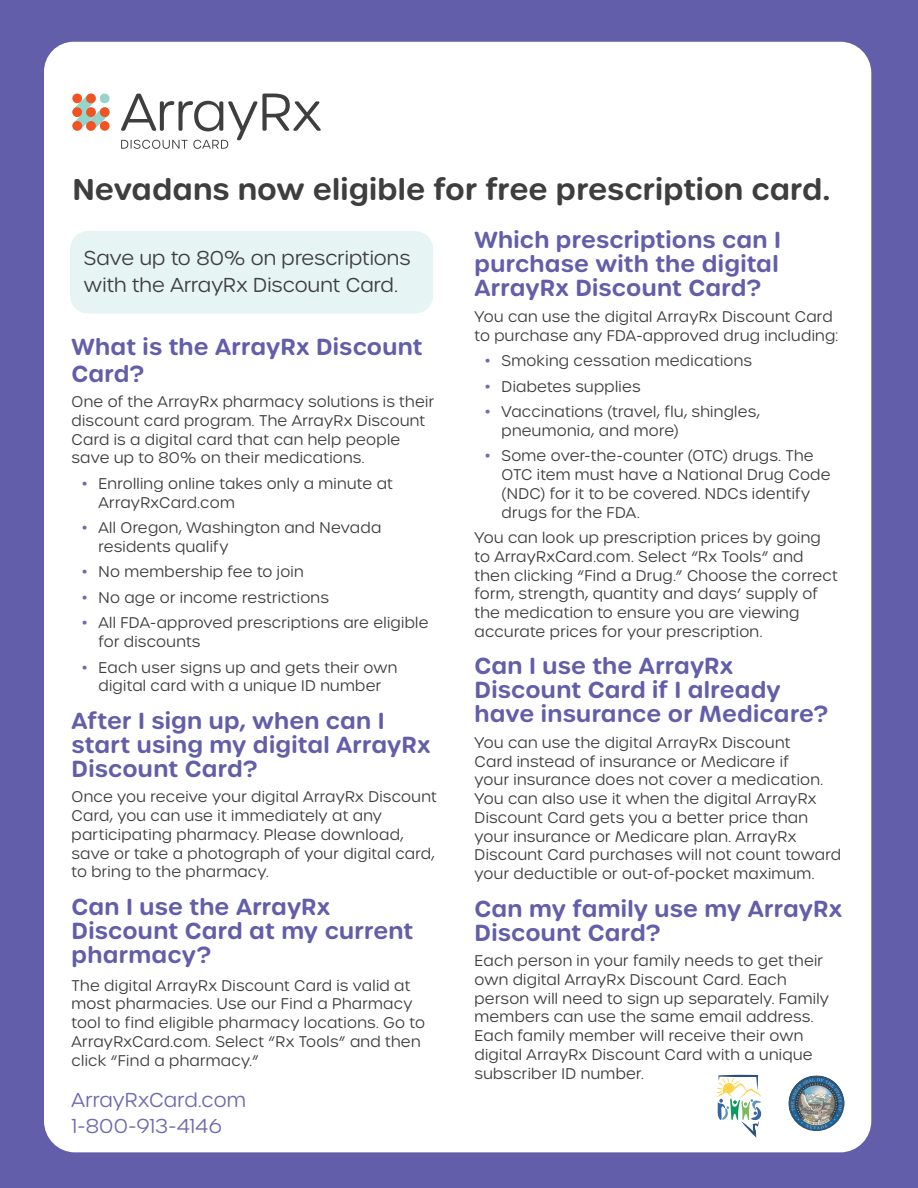
<style>
.page{position:relative;width:918px;height:1188px;background:#625ea9}
.page>*{position:absolute;margin:0;border:0;box-sizing:border-box;transform-origin:0 0}
.t1{font:600 29.1px "Urbane Rounded";color:#3e3e3f}
.t2{font:600 22.5px/24px "Urbane Rounded";letter-spacing:.005em;color:#625ea9}
.t3{font:300 19.5px/27px "Urbane Rounded";color:#3e3e3f}
.t4{font:300 19.5px/26.2px "Urbane Rounded";letter-spacing:.005em;color:#706ab0}
.t5{font:300 15px/18.8px "Urbane Rounded";letter-spacing:.015em;color:#3e3e3f}
.s1{color:#706ab0}
</style>
<div class="page">
<div style="left:44px;top:42px;width:827px;height:1110px;background:#fff;border-radius:31px"></div>
<div style="left:70px;top:231px;width:363px;height:83px;background:#e6f4f4;border-radius:18px"></div>
<svg style="left:72px;top:94px;width:38px;height:37px"></svg>
<div style="left:72px;top:94px;width:10px;height:9px;background:#f15422;border-radius:50%"></div>
<div style="left:72px;top:107px;width:10px;height:10px;background:#f15422;border-radius:50%"></div>
<div style="left:72px;top:121px;width:10px;height:10px;background:#f15422;border-radius:50%"></div>
<div style="left:86px;top:94px;width:10px;height:9px;background:#f15422;border-radius:50%"></div>
<div style="left:86px;top:107px;width:10px;height:10px;background:#f15422;border-radius:50%"></div>
<div style="left:86px;top:121px;width:10px;height:10px;background:#f15422;border-radius:50%"></div>
<div style="left:100px;top:107px;width:10px;height:10px;background:#f15422;border-radius:50%"></div>
<div style="left:100px;top:121px;width:10px;height:10px;background:#f15422;border-radius:50%"></div>
<svg style="left:121px;top:94px;width:200px;height:55px"></svg>
<svg style="left:716px;top:1075px;width:46px;height:63px"></svg>
<img style="left:788px;top:1075px;width:56px;height:56px;border-radius:28px">
<h1 class="t1" style="left:72px;top:170px;width:759px">Nevadans now eligible for free prescription card.</h1>
<h3 class="t3" style="left:84px;top:244px;width:328px">Save up to 80% on prescriptions with the ArrayRx Discount Card.</h3>
<h2 class="t2" style="left:72px;top:333px;width:353px;line-height:27px">What is the ArrayRx Discount<br>Card?</h2>
<p class="t5" style="left:72px;top:392px;width:364px">One of the ArrayRx pharmacy solutions is their discount card program. The ArrayRx Discount Card is a digital card that can help people save up to 80% on their medications.</p>
<p class="t5" style="left:99px;top:474px;width:296px;text-indent:-16px"><span class="s1">•</span> Enrolling online takes only a minute at<br>ArrayRxCard.com</p>
<p class="t5" style="left:99px;top:518px;width:284px;text-indent:-16px"><span class="s1">•</span> All Oregon, Washington and Nevada residents qualify</p>
<p class="t5" style="left:82px;top:563px;width:223px"><span class="s1">•</span> No membership fee to join</p>
<p class="t5" style="left:82px;top:588px;width:248px"><span class="s1">•</span> No age or income restrictions</p>
<p class="t5" style="left:99px;top:614px;width:332px;text-indent:-16px"><span class="s1">•</span> All FDA-approved prescriptions are eligible for discounts</p>
<p class="t5" style="left:82px;top:658px;width:317px;text-align:center"><span class="s1">•</span> Each user signs up and gets their own digital card with a unique ID number</p>
<h2 class="t2" style="left:72px;top:709px;width:361px">After I sign up, when can I start using my digital ArrayRx<br>Discount Card?</h2>
<p class="t5" style="left:72px;top:788px;width:367px">Once you receive your digital ArrayRx Discount Card, you can use it immediately at any participating pharmacy. Please download, save or take a photograph of your digital card, to bring to the pharmacy.</p>
<h2 class="t2" style="left:72px;top:895px;width:343px">Can I use the ArrayRx<br>Discount Card at my current pharmacy?</h2>
<p class="t5" style="left:72px;top:976px;width:355px">The digital ArrayRx Discount Card is valid at most pharmacies. Use our Find a Pharmacy tool to find eligible pharmacy locations. Go to ArrayRxCard.com. Select “Rx Tools” and then click “Find a pharmacy.”</p>
<h3 class="t4" style="left:72px;top:1087px;width:176px">ArrayRxCard.com<br>1-800-913-4146</h3>
<h2 class="t2" style="left:475px;top:228px;width:308px;text-align:justify">Which prescriptions can I purchase with the digital ArrayRx Discount Card?</h2>
<p class="t5" style="left:475px;top:307px;width:365px">You can use the digital ArrayRx Discount Card to purchase any FDA-approved drug including:</p>
<p class="t5" style="left:485px;top:351px;width:269px"><span class="s1">•</span> Smoking cessation medications</p>
<p class="t5" style="left:485px;top:377px;width:157px"><span class="s1">•</span> Diabetes supplies</p>
<p class="t5" style="left:502px;top:402px;width:260px;text-indent:-16px"><span class="s1">•</span> Vaccinations (travel, flu, shingles, pneumonia, and more)</p>
<p class="t5" style="left:502px;top:447px;width:331px;text-indent:-16px"><span class="s1">•</span> Some over-the-counter (OTC) drugs. The OTC item must have a National Drug Code (NDC) for it to be covered. NDCs identify drugs for the FDA.</p>
<p class="t5" style="left:475px;top:528px;width:365px">You can look up prescription prices by going to ArrayRxCard.com. Select “Rx Tools” and then clicking “Find a Drug.” Choose the correct form, strength, quantity and days’ supply of the medication to ensure you are viewing accurate prices for your prescription.</p>
<h2 class="t2" style="left:475px;top:654px;width:355px">Can I use the ArrayRx<br>Discount Card if I already have insurance or Medicare?</h2>
<p class="t5" style="left:475px;top:733px;width:368px">You can use the digital ArrayRx Discount<br>Card instead of insurance or Medicare if<br>your insurance does not cover a medication.<br>You can also use it when the digital ArrayRx Discount Card gets you a better price than your insurance or Medicare plan. ArrayRx Discount Card purchases will not count toward your deductible or out-of-pocket maximum.</p>
<h2 class="t2" style="left:475px;top:897px;width:369px">Can my family use my ArrayRx<br>Discount Card?</h2>
<p class="t5" style="left:475px;top:951px;width:356px">Each person in your family needs to get their own digital ArrayRx Discount Card. Each person will need to sign up separately. Family members can use the same email address.<br>Each family member will receive their own digital ArrayRx Discount Card with a unique subscriber ID number.</p>
</div>
